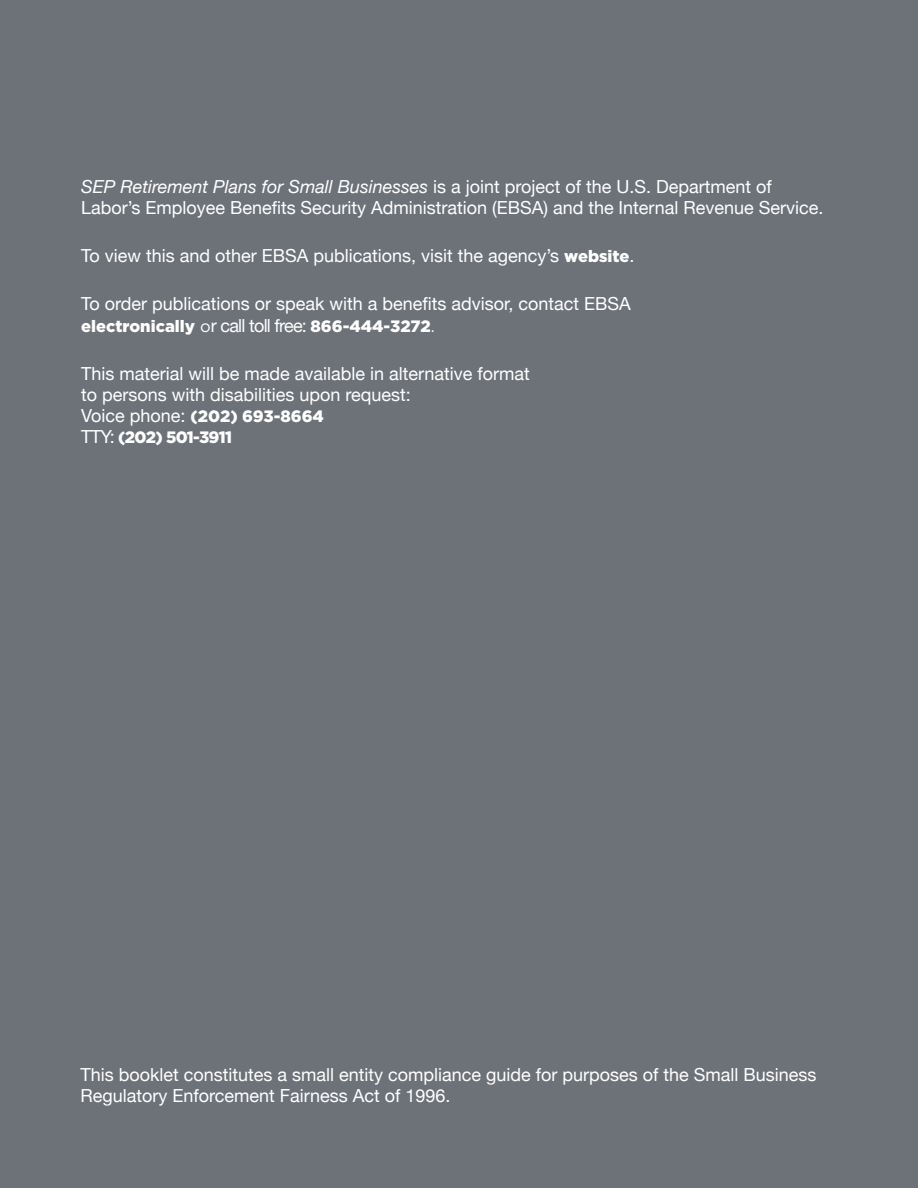
<style>
.page{position:relative;width:918px;height:1188px;background:#6d7178}
.page>*{position:absolute;margin:0;border:0;box-sizing:border-box;transform-origin:0 0}
.t1{font:18px/21px "Helvetica Neue";color:#fff}
.t2{font:900 16.5px "Gotham";color:#fff}
.t3{font:900 16.5px/21px "Gotham";letter-spacing:-.03em;color:#fff}
.s1{font-style:italic}
.s2{font-family:"Gotham";font-weight:900;font-size:16.5px}
.s3{font-weight:400}
.s4{font-family:"Helvetica Neue";font-weight:400;font-size:18px}
</style>
<div class="page">
<p class="t1" style="left:81px;top:177px;width:744px"><span class="s1">SEP Retirement Plans for Small Businesses</span> is a joint project of the U.S. Department of<br>Labor’s Employee Benefits Security Administration (EBSA) and the Internal Revenue Service.</p>
<p class="t1" style="left:81px;top:246px;width:555px">To view this and other EBSA publications, visit the agency’s <span class="s2">website</span>.</p>
<p class="t1" style="left:81px;top:294px;width:551px">To order publications or speak with a benefits advisor, contact EBSA</p>
<p class="t2" style="left:81px;top:315px;width:355px">electronically <span class="s3">o</span><span class="s4">r call toll free:</span> 866-444-3272<span class="s3">.</span></p>
<p class="t1" style="left:81px;top:364px;width:450px">This material will be made available in alternative format to persons with disabilities upon request:</p>
<p class="t3" style="left:81px;top:405px;width:244px"><span class="s4">Voice phone:</span> (202) 693-8664<br><span class="s4">TTY:</span> (202) 501-3911</p>
<p class="t1" style="left:80px;top:1065px;width:738px">This booklet constitutes a small en ti ty compliance guide for pur pos es of the Small Business<br>Regulatory Enforcement Fairness Act of 1996.</p>
</div>
